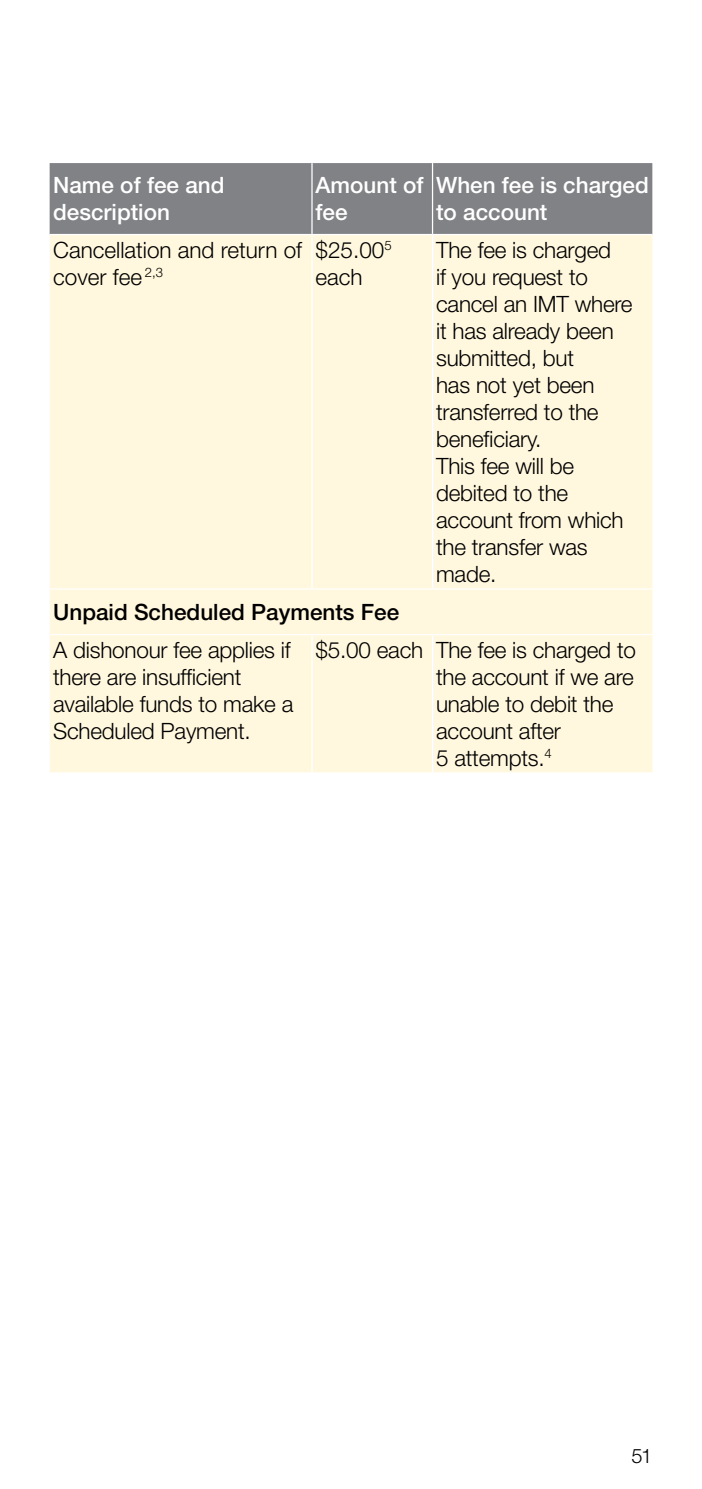
<style>
.page{position:relative;width:702px;height:1489px;background:#fff}
.page>*{position:absolute;margin:0;border:0;box-sizing:border-box;transform-origin:0 0}
.t1{font:300 22.5px/27px "Helvetica Neue LT Pro";letter-spacing:-.01em;color:#000}
.t2{font:500 22.5px/27px "Helvetica Neue LT Pro";color:#fff}
.t3{font:500 22.5px "Helvetica Neue LT Pro";color:#000}
.t4{font:300 20px "Helvetica Neue LT Pro";color:#000}
</style>
<div class="page">
<div style="left:50px;top:163px;width:602px;height:71px;background:#808285"></div>
<div style="left:50px;top:235px;width:602px;height:537px;background:#fff8de"></div>
<hr style="left:311px;top:235px;width:1px;height:353px;background:#fff">
<hr style="left:432px;top:235px;width:1px;height:353px;background:#fff">
<hr style="left:50px;top:588px;width:262px;height:1px;background:#fff">
<hr style="left:312px;top:588px;width:120px;height:1px;background:#fff">
<hr style="left:432px;top:588px;width:220px;height:1px;background:#fff">
<hr style="left:50px;top:634px;width:262px;height:1px;background:#fff">
<hr style="left:312px;top:634px;width:120px;height:1px;background:#fff">
<hr style="left:432px;top:634px;width:220px;height:1px;background:#fff">
<hr style="left:311px;top:635px;width:1px;height:137px;background:#fff">
<hr style="left:432px;top:635px;width:1px;height:137px;background:#fff">
<hr style="left:311px;top:163px;width:1px;height:71px;background:#fff">
<hr style="left:432px;top:163px;width:1px;height:71px;background:#fff">
<p class="t2" style="left:53px;top:172px;width:173px">Name of fee and description</p>
<p class="t2" style="left:315px;top:172px;width:109px">Amount of fee</p>
<p class="t2" style="left:436px;top:172px;width:214px">When fee is charged to account</p>
<p class="t1" style="left:53px;top:236px;width:250px">Cancellation and return of cover fee <sup>2,3</sup></p>
<p class="t1" style="left:315px;top:236px;width:78px">$25.00<sup>5 </sup>each</p>
<p class="t1" style="left:436px;top:236px;width:198px">The fee is charged<br>if you request to cancel an IMT where it has already been submitted, but<br>has not yet been transferred to the beneficiary.<br>This fee will be debited to the account from which the transfer was made.</p>
<p class="t3" style="left:53px;top:598px;width:347px">Unpaid Scheduled Payments Fee</p>
<p class="t1" style="left:53px;top:635px;width:242px">A dishonour fee applies if there are insufficient available funds to make a<br>Scheduled Payment.</p>
<p class="t1" style="left:436px;top:635px;width:201px;text-indent:-120px">$5.00 each The fee is charged to the account if we are unable to debit the account after<br>5 attempts.<sup>4</sup></p>
<p class="t4" style="left:631px;top:1442px;width:23px">51</p>
</div>
